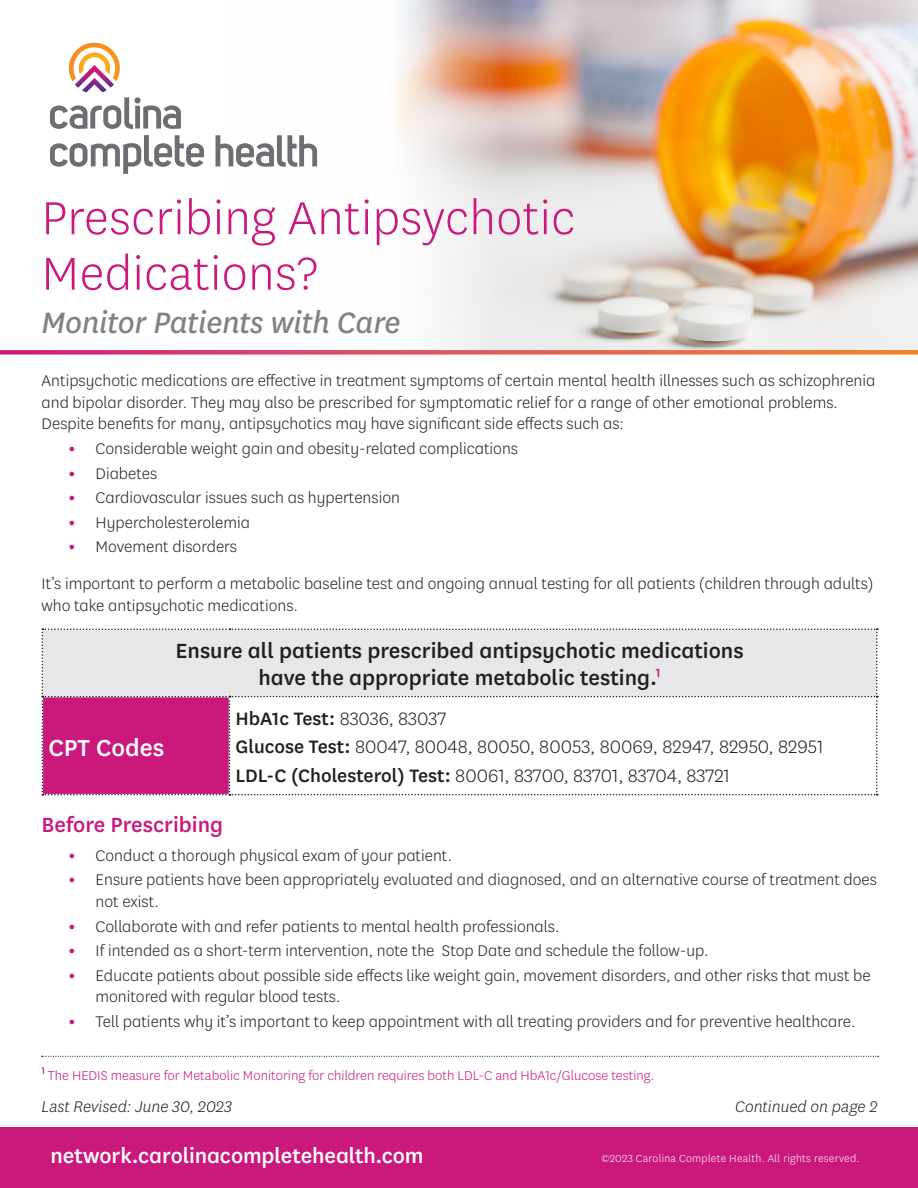
<style>
.page{position:relative;width:918px;height:1188px;background:#fff}
.page>*{position:absolute;margin:0;border:0;box-sizing:border-box;transform-origin:0 0}
.t1{font:300 54px/55.5px "Centene Sans";letter-spacing:.01em;color:#ca187d}
.t2{font:italic 34.5px "Centene Sans";letter-spacing:-.01em;color:#808285}
.t3{font:500 27px "Centene Sans";color:#fff}
.t4{font:500 24px/27px "Centene Sans";color:#231f20;text-align:center}
.t5{font:500 24px "Centene Sans";letter-spacing:-.005em;color:#fff}
.t6{font:500 24px "Centene Sans";color:#ca187d}
.t7{font:300 21px/28.2px "Centene Sans";color:#231f20}
.t8{font:300 18px/21.6px "Centene Sans";color:#231f20}
.t9{font:italic 300 18px "Centene Sans";color:#231f20}
.t10{font:300 15px "Centene Sans";color:#ca187d}
.t11{font:300 12px "Centene Sans";letter-spacing:.025em;color:#fff}
.s1{font-weight:700;font-size:19.5px;color:#ca187d}
.s2{font-weight:500}
</style>
<div class="page">
<div style="left:0;top:1127px;width:918px;height:61px;background:#ca187d"></div>
<img style="left:317px;top:0;width:601px;height:350px">
<svg style="left:216px;top:135px;width:101px;height:32px"></svg>
<svg style="left:50px;top:135px;width:154px;height:39px"></svg>
<svg style="left:50px;top:43px;width:131px;height:86px"></svg>
<svg style="left:0;top:350px;width:918px;height:5px"></svg>
<svg style="left:42px;top:629px;width:836px;height:166px"></svg>
<svg style="left:42px;top:1056px;width:837px;height:1px"></svg>
<h1 class="t1" style="left:42px;top:188px;width:535px">Prescribing Antipsychotic<br>Medications?</h1>
<h2 class="t2" style="left:42px;top:301px;width:360px">Monitor Patients with Care</h2>
<p class="t8" style="left:42px;top:369px;width:835px">Antipsychotic medications are effective in treatment symptoms of certain mental health illnesses such as schizophrenia and bipolar disorder. They may also be prescribed for symptomatic relief for a range of other emotional problems.<br>Despite benefits for many, antipsychotics may have significant side effects such as:</p>
<p class="t8" style="left:69px;top:437px;width:451px"><span class="s1">•</span> Considerable weight gain and obesity-related complications</p>
<p class="t8" style="left:69px;top:462px;width:90px"><span class="s1">•</span> Diabetes</p>
<p class="t8" style="left:69px;top:486px;width:333px"><span class="s1">•</span> Cardiovascular issues such as hypertension</p>
<p class="t8" style="left:69px;top:511px;width:183px"><span class="s1">•</span> Hypercholesterolemia</p>
<p class="t8" style="left:42px;top:528px;width:834px;line-height:36.6px;text-indent:27px"><span class="s1">•</span> Movement disorders<br>It’s important to perform a metabolic baseline test and ongoing annual testing for all patients (children through adults)</p>
<p class="t8" style="left:42px;top:594px;width:258px">who take antipsychotic medications.</p>
<h3 class="t4" style="left:175px;top:636px;width:570px">Ensure all patients prescribed antipsychotic medications have the appropriate metabolic testing.<sup>1</sup></h3>
<h3 class="t3" style="left:48px;top:729px;width:117px">CPT Codes</h3>
<p class="t7" style="left:236px;top:704px;width:589px"><span class="s2">HbA1c Test:</span> 83036, 83037<br><span class="s2">Glucose Test:</span> 80047, 80048, 80050, 80053, 80069, 82947, 82950, 82951<br><span class="s2">LDL-C (Cholesterol) Test:</span> 80061, 83700, 83701, 83704, 83721</p>
<h3 class="t6" style="left:42px;top:808px;width:183px">Before Prescribing</h3>
<p class="t8" style="left:69px;top:844px;width:385px"><span class="s1">•</span> Conduct a thorough physical exam of your patient.</p>
<p class="t8" style="left:96px;top:869px;width:783px;text-indent:-27px"><span class="s1">•</span> Ensure patients have been appropriately evaluated and diagnosed, and an alternative course of treatment does not exist.</p>
<p class="t8" style="left:69px;top:915px;width:492px"><span class="s1">•</span> Collaborate with and refer patients to mental health professionals.</p>
<p class="t8" style="left:69px;top:939px;width:642px"><span class="s1">•</span> If intended as a short-term intervention, note the Stop Date and schedule the follow-up.</p>
<p class="t8" style="left:96px;top:964px;width:777px;text-indent:-27px"><span class="s1">•</span> Educate patients about possible side effects like weight gain, movement disorders, and other risks that must be monitored with regular blood tests.</p>
<p class="t8" style="left:69px;top:1010px;width:789px"><span class="s1">•</span> Tell patients why it’s important to keep appointment with all treating providers and for preventive healthcare.</p>
<p class="t10" style="left:42px;top:1066px;width:614px"><sup>1</sup> The HEDIS measure for Metabolic Monitoring for children requires both LDL-C and HbA1c/Glucose testing.</p>
<p class="t9" style="left:735px;top:1095px;width:144px">Continued on page 2</p>
<p class="t9" style="left:42px;top:1095px;width:192px">Last Revised: June 30, 2023</p>
<h3 class="t5" style="left:50px;top:1139px;width:375px">network.carolinacompletehealth.com</h3>
<p class="t11" style="left:601px;top:1151px;width:260px">©2023 Carolina Complete Health. All rights reserved.</p>
</div>
